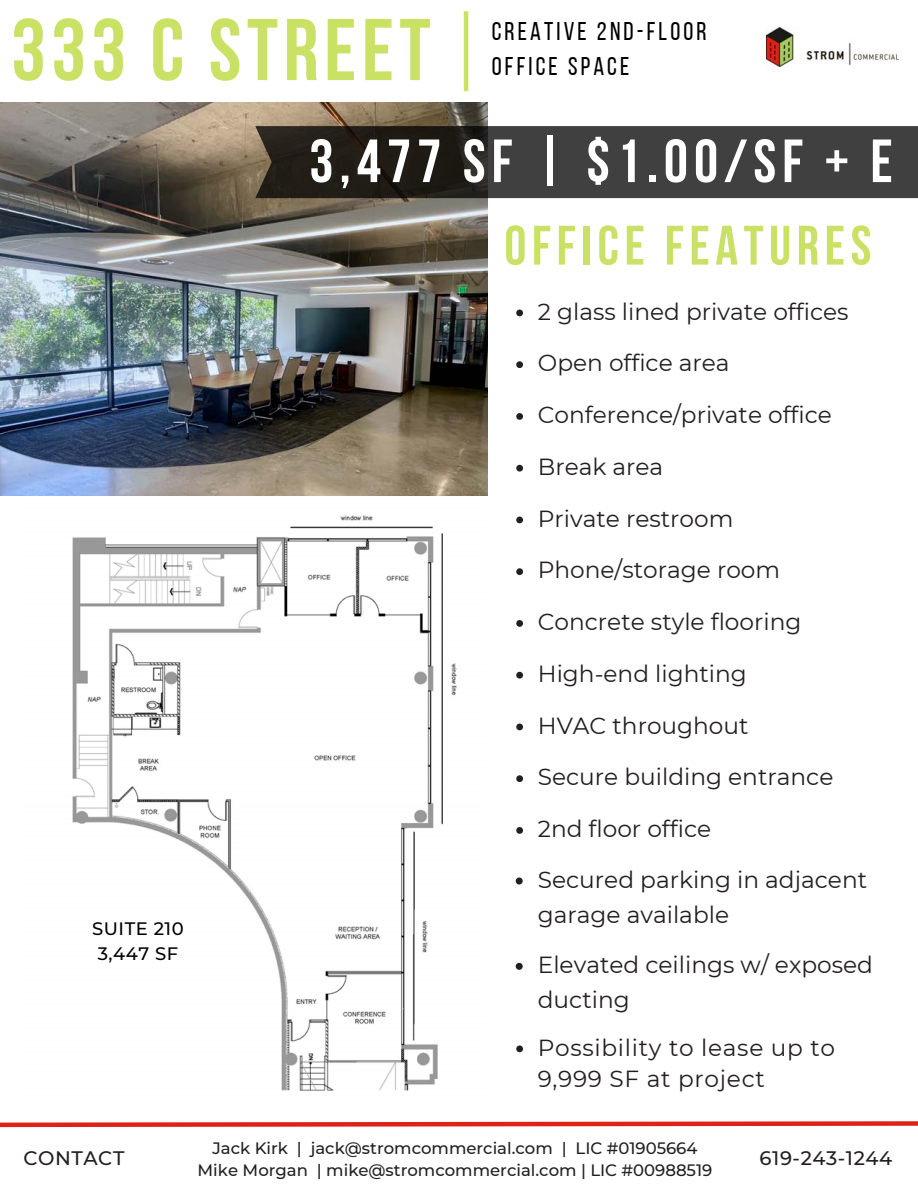
<style>
.page{position:relative;width:918px;height:1188px;background:#fff}
.page>*{position:absolute;margin:0;border:0;box-sizing:border-box;transform-origin:0 0}
.t1{font:700 87.3px "Bebas Neue";letter-spacing:.065em;color:#c9e265}
.t2{font:700 60.75px "Bebas Neue";letter-spacing:.1em;color:#fff}
.t3{font:700 55.5px "Bebas Neue";letter-spacing:.1em;color:#c9e265}
.t4{font:25.5px/34.8px "Bebas Neue";letter-spacing:.125em;color:#000}
.t5{font:23.25px/35px "Montserrat";color:#231f1f}
.t6{font:23.25px/31.5px "Montserrat";letter-spacing:.03em;color:#231f1f}
.t7{font:500 19.5px "Montserrat";letter-spacing:.03em;color:#231f1f}
.t8{font:500 18px "Montserrat";letter-spacing:.03em;color:#000}
.t9{font:500 16.5px "Montserrat";color:#231f1f}
</style>
<div class="page">
<img style="left:72px;top:515px;width:385px;height:576px">
<img style="left:0;top:103px;width:487px;height:392px">
<svg style="left:255px;top:126px;width:663px;height:72px;background:#363532"></svg>
<img style="left:767px;top:27px;width:131px;height:40px">
<hr style="left:464px;top:11px;width:4px;height:80px;background:#c9e265">
<svg style="left:0;top:1121px;width:918px;height:7px"></svg>
<svg style="left:516px;top:310px;width:7px;height:6px"></svg>
<svg style="left:516px;top:361px;width:7px;height:7px"></svg>
<svg style="left:516px;top:413px;width:7px;height:7px"></svg>
<svg style="left:516px;top:465px;width:7px;height:7px"></svg>
<svg style="left:516px;top:517px;width:7px;height:6px"></svg>
<svg style="left:516px;top:568px;width:7px;height:7px"></svg>
<svg style="left:516px;top:620px;width:7px;height:7px"></svg>
<svg style="left:516px;top:672px;width:7px;height:7px"></svg>
<svg style="left:516px;top:724px;width:7px;height:6px"></svg>
<svg style="left:516px;top:775px;width:7px;height:7px"></svg>
<svg style="left:516px;top:827px;width:7px;height:7px"></svg>
<svg style="left:516px;top:878px;width:7px;height:6px"></svg>
<svg style="left:516px;top:963px;width:7px;height:7px"></svg>
<svg style="left:516px;top:1046px;width:7px;height:6px"></svg>
<p class="t1" style="left:11px;top:15px;width:421px">333 C STREET</p>
<p class="t4" style="left:492px;top:16px;width:216px">CREATIVE 2ND-FLOOR<br>OFFICE SPACE</p>
<p class="t8" style="left:92px;top:918px;width:93px">SUITE 210</p>
<p class="t8" style="left:98px;top:942px;width:82px">3,447 SF</p>
<p class="t2" style="left:309px;top:137px;width:585px">3,477 SF | $1.00/SF + E</p>
<p class="t3" style="left:504px;top:223px;width:369px">OFFICE FEATURES</p>
<p class="t5" style="left:538px;top:294px;width:312px">2 glass lined private offices</p>
<p class="t5" style="left:538px;top:346px;width:193px">Open office area</p>
<p class="t5" style="left:538px;top:397px;width:296px">Conference/private office</p>
<p class="t5" style="left:538px;top:449px;width:127px">Break area</p>
<p class="t5" style="left:538px;top:501px;width:197px">Private restroom</p>
<p class="t5" style="left:538px;top:553px;width:244px">Phone/storage room</p>
<p class="t5" style="left:538px;top:604px;width:265px">Concrete style flooring</p>
<p class="t5" style="left:538px;top:656px;width:211px">High-end lighting</p>
<p class="t5" style="left:538px;top:708px;width:212px">HVAC throughout</p>
<p class="t5" style="left:538px;top:760px;width:297px">Secure building entrance</p>
<p class="t5" style="left:538px;top:811px;width:175px">2nd floor office</p>
<p class="t5" style="left:538px;top:862px;width:331px">Secured parking in adjacent garage available</p>
<p class="t5" style="left:538px;top:948px;width:337px">Elevated ceilings w/ exposed ducting</p>
<p class="t6" style="left:538px;top:1032px;width:299px">Possibility to lease up to<br>9,999 SF at project</p>
<p class="t9" style="left:212px;top:1138px;width:487px">Jack Kirk | jack@stromcommercial.com | LIC #01905664</p>
<p class="t9" style="left:198px;top:1160px;width:516px">Mike Morgan | mike@stromcommercial.com | LIC #00988519</p>
<p class="t7" style="left:23px;top:1146px;width:103px">CONTACT</p>
<p class="t7" style="left:760px;top:1146px;width:134px">619-243-1244</p>
</div>
